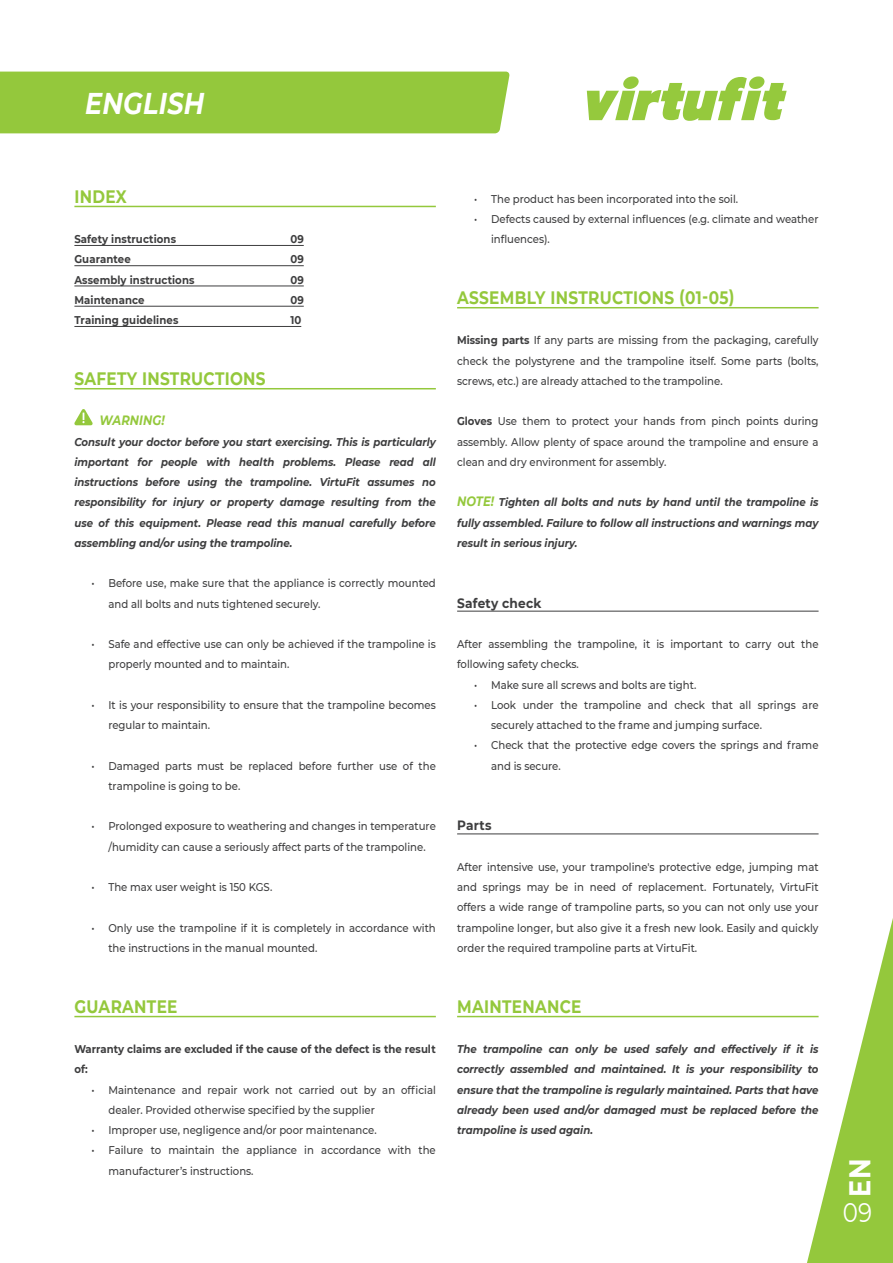
<style>
.page{position:relative;width:893px;height:1263px;background:#fff}
.page>*{position:absolute;margin:0;border:0;box-sizing:border-box;transform-origin:0 0}
.t1{font:italic 700 30px "Montserrat";letter-spacing:.01em;color:#fff;scale:.85 1}
.t2{font:700 30px "Montserrat";color:#fff;scale:.85 1}
.t3{font:27px "Montserrat";color:#fff;scale:.85 1}
.VF__Opsomming_platte_tekst{font:700 18px "Montserrat";letter-spacing:.02em;color:#94c83c;scale:.85 1}
.VF__Opsomming_platte_tekst-2{font:700 13.5px "Montserrat";letter-spacing:.02em;color:#3e3e3f;scale:.9 1}
.t4{font:italic 700 13.5px "Montserrat";letter-spacing:.01em;color:#94c83c;scale:.85 1}
.VF__Opsomming_platte_tekst-3{font:500 11.25px/20.2px "Montserrat";color:#3e3e3f;scale:.9 1}
.VF__Opsomming_platte_tekst-4{font:italic 700 11.25px/20.2px "Montserrat";color:#3e3e3f;text-align:justify;scale:.9 1}
.t5{font:700 11.25px/20.2px "Montserrat";letter-spacing:.01em;color:#3e3e3f;scale:.9 1}
.s1{font-weight:700}
.s2{font-size:13.5px;color:#94c83c}
</style>
<div class="page">
<div style="left:0;top:72px;width:510px;height:61px;background:#94c83c"></div>
<svg style="left:587px;top:76px;width:200px;height:45px"></svg>
<svg style="left:798px;top:834px;width:95px;height:429px"></svg>
<hr style="left:74px;top:206px;width:362px;height:1px;background:#94c83c">
<hr style="left:74px;top:245px;width:230px;height:1px;background:#3e3e3f">
<hr style="left:74px;top:265px;width:230px;height:1px;background:#3e3e3f">
<hr style="left:74px;top:286px;width:230px;height:1px;background:#3e3e3f">
<hr style="left:74px;top:306px;width:230px;height:1px;background:#3e3e3f">
<hr style="left:74px;top:326px;width:227px;height:1px;background:#3e3e3f">
<hr style="left:74px;top:388px;width:362px;height:1px;background:#94c83c">
<hr style="left:74px;top:1016px;width:362px;height:1px;background:#94c83c">
<svg style="left:74px;top:409px;width:19px;height:16px"></svg>
<hr style="left:457px;top:307px;width:362px;height:1px;background:#94c83c">
<hr style="left:457px;top:611px;width:362px;height:1px;background:#3e3e3f">
<hr style="left:457px;top:833px;width:362px;height:1px;background:#3e3e3f">
<hr style="left:457px;top:1016px;width:362px;height:1px;background:#94c83c">
<h1 class="t1" style="left:85px;top:82px;width:142px">ENGLISH</h1>
<p class="VF__Opsomming_platte_tekst" style="left:74px;top:183px;width:63px">INDEX</p>
<p class="t5" style="left:74px;top:228px;width:114px">Safety instructions</p>
<p class="t5" style="left:290px;top:228px;width:16px">09</p>
<p class="t5" style="left:74px;top:249px;width:64px">Guarantee</p>
<p class="t5" style="left:290px;top:249px;width:16px">09</p>
<p class="t5" style="left:74px;top:269px;width:135px">Assembly instructions</p>
<p class="t5" style="left:290px;top:269px;width:16px">09</p>
<p class="t5" style="left:74px;top:289px;width:79px">Maintenance</p>
<p class="t5" style="left:290px;top:289px;width:16px">09</p>
<p class="t5" style="left:74px;top:309px;width:117px">Training guidelines</p>
<p class="t5" style="left:290px;top:309px;width:14px">10</p>
<p class="VF__Opsomming_platte_tekst" style="left:74px;top:365px;width:227px">SAFETY INSTRUCTIONS</p>
<p class="t4" style="left:99px;top:411px;width:78px">WARNING!</p>
<p class="VF__Opsomming_platte_tekst-4" style="left:74px;top:431px;width:403px">Consult your doctor before you start exercising. This is particularly important for people with health problems. Please read all instructions before using the trampoline. VirtuFit assumes no responsibility for injury or property damage resulting from the use of this equipment. Please read this manual carefully before assembling and/or using the trampoline.</p>
<p class="VF__Opsomming_platte_tekst-3" style="left:108px;top:573px;width:365px;text-indent:-17px">• Before use, make sure that the appliance is correctly mounted and all bolts and nuts tightened securely.</p>
<p class="VF__Opsomming_platte_tekst-3" style="left:108px;top:633px;width:365px;text-indent:-17px">• Safe and effective use can only be achieved if the trampoline is properly mounted and to maintain.</p>
<p class="VF__Opsomming_platte_tekst-3" style="left:108px;top:694px;width:365px;text-indent:-17px">• It is your responsibility to ensure that the trampoline becomes regular to maintain.</p>
<p class="VF__Opsomming_platte_tekst-3" style="left:108px;top:755px;width:365px;text-indent:-17px">• Damaged parts must be replaced before further use of the trampoline is going to be.</p>
<p class="VF__Opsomming_platte_tekst-3" style="left:108px;top:816px;width:365px;text-indent:-17px">• Prolonged exposure to weathering and changes in temperature /humidity can cause a seriously affect parts of the trampoline.</p>
<p class="VF__Opsomming_platte_tekst-3" style="left:91px;top:876px;width:203px">• The max user weight is 150 KGS.</p>
<p class="VF__Opsomming_platte_tekst-3" style="left:108px;top:917px;width:365px;text-indent:-17px">• Only use the trampoline if it is completely in accordance with the instructions in the manual mounted.</p>
<p class="VF__Opsomming_platte_tekst" style="left:74px;top:993px;width:123px">GUARANTEE</p>
<p class="t5" style="left:74px;top:1038px;width:403px">Warranty claims are excluded if the cause of the defect is the result of:</p>
<p class="VF__Opsomming_platte_tekst-3" style="left:108px;top:1079px;width:365px;text-indent:-17px">• Maintenance and repair work not carried out by an official dealer. Provided otherwise specified by the supplier</p>
<p class="VF__Opsomming_platte_tekst-3" style="left:91px;top:1119px;width:318px">• Improper use, negligence and/or poor maintenance.</p>
<p class="VF__Opsomming_platte_tekst-3" style="left:108px;top:1140px;width:365px;text-indent:-17px">• Failure to maintain the appliance in accordance with the manufacturer’s instructions.</p>
<p class="VF__Opsomming_platte_tekst-3" style="left:474px;top:188px;width:295px">• The product has been incorporated into the soil.</p>
<p class="VF__Opsomming_platte_tekst-3" style="left:491px;top:208px;width:365px;text-indent:-17px">• Defects caused by external influences (e.g. climate and weather influences).</p>
<p class="VF__Opsomming_platte_tekst" style="left:457px;top:284px;width:328px">ASSEMBLY INSTRUCTIONS (01-05)</p>
<p class="VF__Opsomming_platte_tekst-3" style="left:457px;top:330px;width:403px;text-align:justify"><span class="s1">Missing parts</span> If any parts are missing from the packaging, carefully check the polystyrene and the trampoline itself. Some parts (bolts, screws, etc.) are already attached to the trampoline.</p>
<p class="VF__Opsomming_platte_tekst-3" style="left:457px;top:411px;width:403px;text-align:justify"><span class="s1">Gloves</span> Use them to protect your hands from pinch points during assembly. Allow plenty of space around the trampoline and ensure a clean and dry environment for assembly.</p>
<p class="VF__Opsomming_platte_tekst-4" style="left:457px;top:492px;width:403px"><span class="s2">NOTE!</span> Tighten all bolts and nuts by hand until the trampoline is fully assembled. Failure to follow all instructions and warnings may result in serious injury.</p>
<p class="VF__Opsomming_platte_tekst-2" style="left:457px;top:593px;width:95px">Safety check</p>
<p class="VF__Opsomming_platte_tekst-3" style="left:457px;top:633px;width:403px">After assembling the trampoline, it is important to carry out the following safety checks.</p>
<p class="VF__Opsomming_platte_tekst-3" style="left:474px;top:674px;width:248px">• Make sure all screws and bolts are tight.</p>
<p class="VF__Opsomming_platte_tekst-3" style="left:491px;top:694px;width:365px;text-indent:-17px">• Look under the trampoline and check that all springs are securely attached to the frame and jumping surface.</p>
<p class="VF__Opsomming_platte_tekst-3" style="left:491px;top:735px;width:365px;text-indent:-17px">• Check that the protective edge covers the springs and frame and is secure.</p>
<p class="VF__Opsomming_platte_tekst-2" style="left:457px;top:816px;width:40px">Parts</p>
<p class="VF__Opsomming_platte_tekst-3" style="left:457px;top:856px;width:403px;text-align:justify">After intensive use, your trampoline's protective edge, jumping mat and springs may be in need of replacement. Fortunately, VirtuFit offers a wide range of trampoline parts, so you can not only use your trampoline longer, but also give it a fresh new look. Easily and quickly order the required trampoline parts at VirtuFit.</p>
<p class="VF__Opsomming_platte_tekst" style="left:457px;top:993px;width:148px">MAINTENANCE</p>
<p class="VF__Opsomming_platte_tekst-4" style="left:457px;top:1038px;width:403px">The trampoline can only be used safely and effectively if it is correctly assembled and maintained. It is your responsibility to ensure that the trampoline is regularly maintained. Parts that have already been used and/or damaged must be replaced before the trampoline is used again.</p>
<h1 class="t2" style="left:838px;top:1197px;width:47px;rotate:-90deg">EN</h1>
<h2 class="t3" style="left:843px;top:1194px;width:36px">09</h2>
</div>
